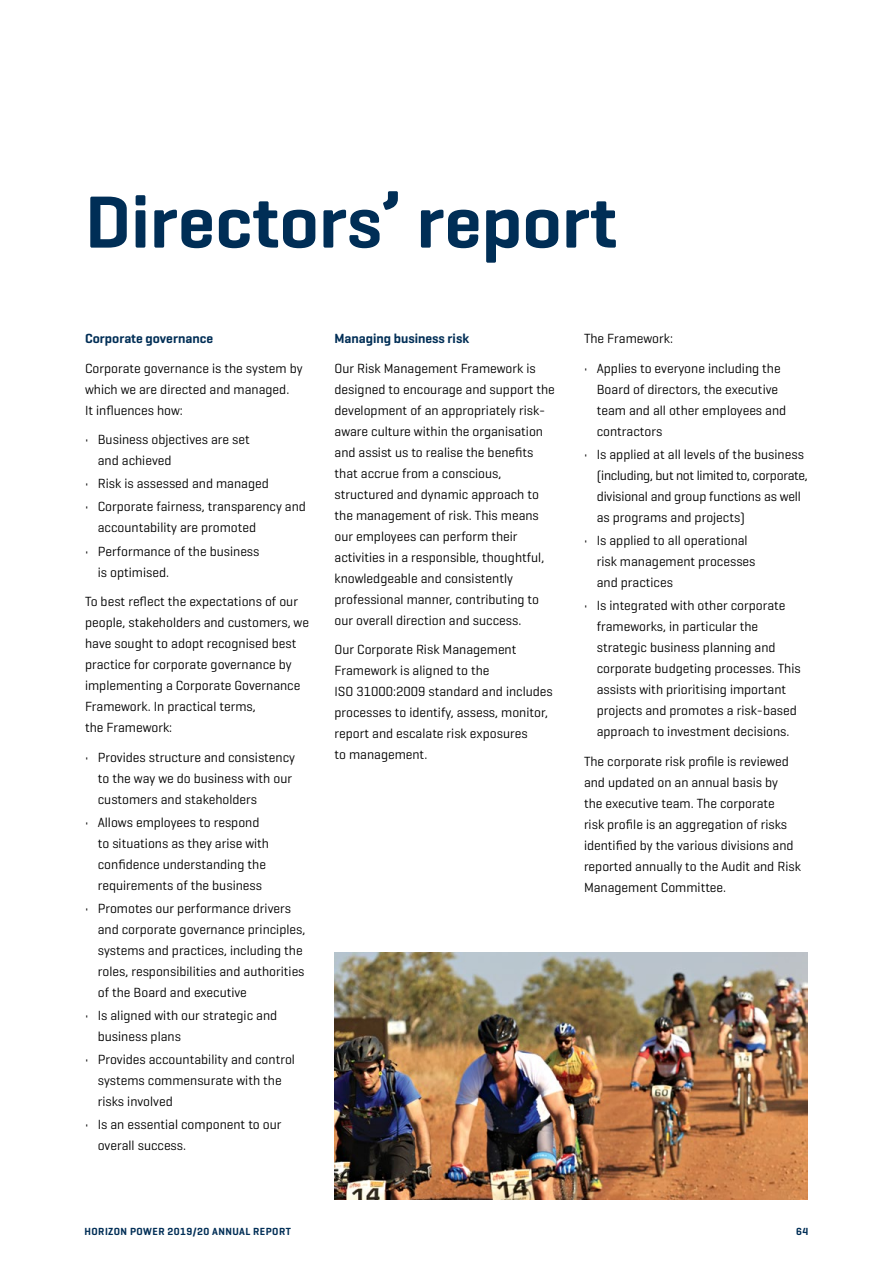
<style>
.page{position:relative;width:893px;height:1263px;background:#fff}
.page>*{position:absolute;margin:0;border:0;box-sizing:border-box;transform-origin:0 0}
.t1{font:600 75px "Geogrotesque";color:#002e56}
.t2{font:13.5px/21px "Geogrotesque";color:#000}
.t3{font:600 13.5px "Geogrotesque";color:#002e56}
.t4{font:600 10.5px "Geogrotesque";letter-spacing:.04em;color:#002e56}
</style>
<div class="page">
<img style="left:334px;top:952px;width:474px;height:247px">
<h1 class="t1" style="left:85px;top:175px;width:533px">Directors’ report</h1>
<p class="t3" style="left:85px;top:330px;width:130px">Corporate governance</p>
<p class="t2" style="left:85px;top:357px;width:219px">Corporate governance is the system by which we are directed and managed.<br>It influences how:</p>
<p class="t2" style="left:98px;top:429px;width:154px;text-indent:-13px">• Business objectives are set and achieved</p>
<p class="t2" style="left:85px;top:473px;width:185px">• Risk is assessed and managed</p>
<p class="t2" style="left:98px;top:496px;width:210px;text-indent:-13px">• Corporate fairness, transparency and accountability are promoted</p>
<p class="t2" style="left:98px;top:540px;width:163px;text-indent:-13px">• Performance of the business is optimised.</p>
<p class="t2" style="left:85px;top:591px;width:225px">To best reflect the expectations of our people, stakeholders and customers, we have sought to adopt recognised best practice for corporate governance by implementing a Corporate Governance Framework. In practical terms,<br>the Framework:</p>
<p class="t2" style="left:98px;top:746px;width:199px;text-indent:-13px">• Provides structure and consistency to the way we do business with our customers and stakeholders</p>
<p class="t2" style="left:98px;top:811px;width:173px;text-indent:-13px">• Allows employees to respond to situations as they arise with confidence understanding the requirements of the business</p>
<p class="t2" style="left:98px;top:897px;width:209px;text-indent:-13px">• Promotes our performance drivers and corporate governance principles, systems and practices, including the roles, responsibilities and authorities of the Board and executive</p>
<p class="t2" style="left:98px;top:1004px;width:181px;text-indent:-13px">• Is aligned with our strategic and business plans</p>
<p class="t2" style="left:98px;top:1049px;width:199px;text-indent:-13px">• Provides accountability and control systems commensurate with the risks involved</p>
<p class="t2" style="left:98px;top:1114px;width:185px;text-indent:-13px">• Is an essential component to our overall success.</p>
<p class="t3" style="left:334px;top:330px;width:136px">Managing business risk</p>
<p class="t2" style="left:334px;top:357px;width:222px">Our Risk Management Framework is designed to encourage and support the development of an appropriately risk&shy;aware culture within the organisation and assist us to realise the benefits that accrue from a conscious, structured and dynamic approach to the management of risk. This means our employees can perform their activities in a responsible, thoughtful, knowledgeable and consistently professional manner, contributing to our overall direction and success.</p>
<p class="t2" style="left:334px;top:639px;width:220px">Our Corporate Risk Management<br>Framework is aligned to the<br>ISO 31000:2009 standard and includes processes to identify, assess, monitor, report and escalate risk exposures<br>to management.</p>
<p class="t2" style="left:584px;top:328px;width:91px">The Framework:</p>
<p class="t2" style="left:597px;top:357px;width:191px;text-indent:-13px">• Applies to everyone including the<br>Board of directors, the executive team and all other employees and contractors</p>
<p class="t2" style="left:597px;top:443px;width:213px;text-indent:-13px">• Is applied at all levels of the business (including, but not limited to, corporate, divisional and group functions as well as programs and projects)</p>
<p class="t2" style="left:597px;top:530px;width:160px;text-indent:-13px">• Is applied to all operational risk management processes and practices</p>
<p class="t2" style="left:597px;top:595px;width:205px;text-indent:-13px">• Is integrated with other corporate frameworks, in particular the strategic business planning and corporate budgeting processes. This assists with prioritising important projects and promotes a risk-based approach to investment decisions.</p>
<p class="t2" style="left:584px;top:750px;width:218px">The corporate risk profile is reviewed and updated on an annual basis by<br>the executive team. The corporate<br>risk profile is an aggregation of risks identified by the various divisions and reported annually to the Audit and Risk Management Committee.</p>
<p class="t4" style="left:85px;top:1224px;width:208px">HORIZON POWER 2019/20 ANNUAL REPORT</p>
<p class="t4" style="left:796px;top:1224px;width:14px">64</p>
</div>
